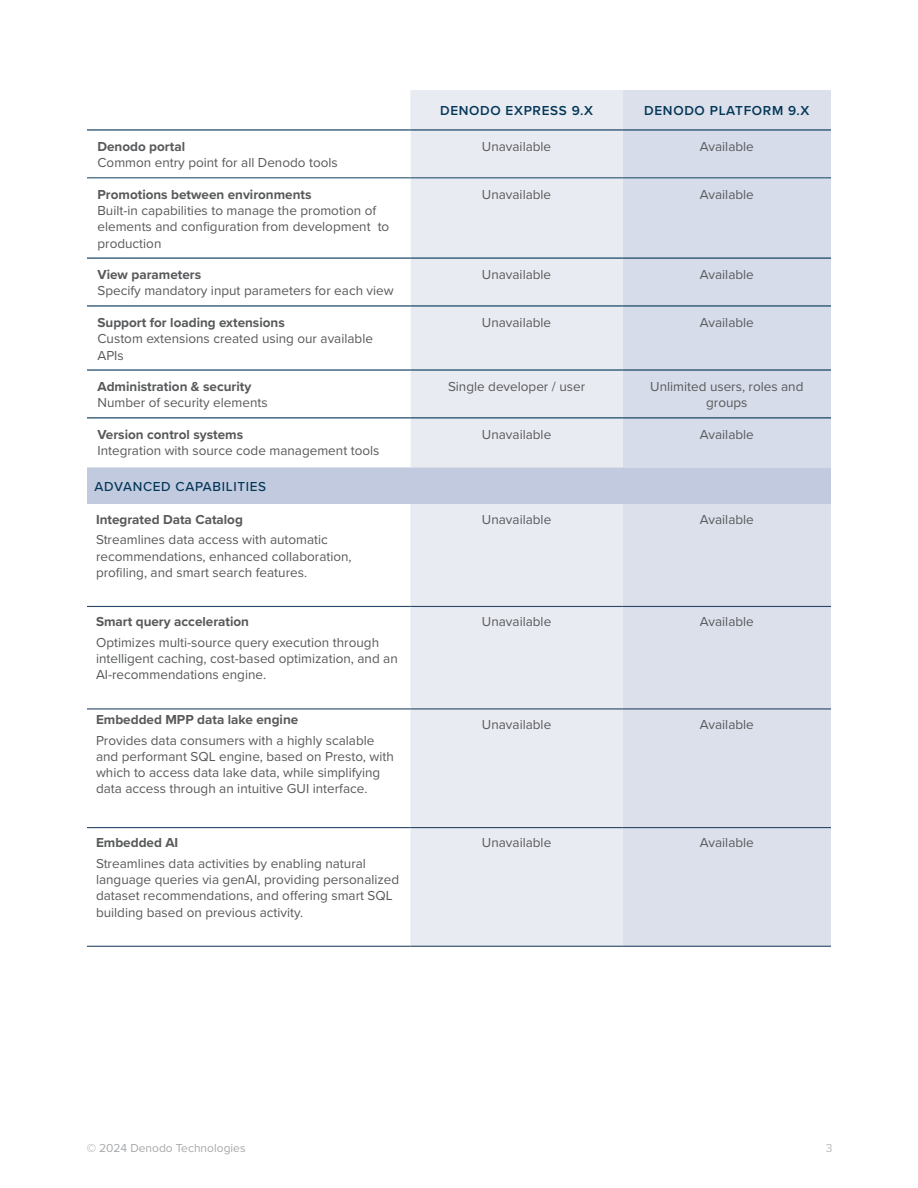
<style>
.page{position:relative;width:918px;height:1188px;background:#fff}
.page>*{position:absolute;margin:0;border:0;box-sizing:border-box;transform-origin:0 0}
.t1{font:13.5px/16.2px "Proxima Nova";color:#58595b}
.t2{font:700 13.5px "Proxima Nova";color:#58595b}
.t3{font:600 13.5px "Proxima Nova";letter-spacing:.05em;color:#033657}
.t4{font:500 13.5px "Proxima Nova";letter-spacing:.05em;color:#033657}
.t5{font:12px "Proxima Nova";color:#a7a9ac}
.t6{font:12px "Proxima Nova";color:#b8babc}
</style>
<div class="page">
<svg style="left:87px;top:605px;width:323px;height:341px"></svg>
<div style="left:410px;top:90px;width:213px;height:856px;background:#e9ebf2"></div>
<div style="left:623px;top:90px;width:208px;height:856px;background:#dbe0eb"></div>
<svg style="left:87px;top:178px;width:323px;height:241px"></svg>
<div style="left:623px;top:131px;width:208px;height:336px;background:#d6dce9"></div>
<div style="left:87px;top:467px;width:744px;height:37px;background:#c1cade"></div>
<hr style="left:87px;top:606px;width:323px;height:1px;background:#2a4868">
<hr style="left:410px;top:606px;width:213px;height:1px;background:#2a4868">
<hr style="left:623px;top:606px;width:208px;height:1px;background:#2a4868">
<hr style="left:87px;top:708px;width:323px;height:1px;background:#2a4868">
<hr style="left:410px;top:708px;width:213px;height:1px;background:#2a4868">
<hr style="left:623px;top:708px;width:208px;height:1px;background:#2a4868">
<hr style="left:87px;top:827px;width:323px;height:1px;background:#2a4868">
<hr style="left:410px;top:827px;width:213px;height:1px;background:#2a4868">
<hr style="left:623px;top:827px;width:208px;height:1px;background:#2a4868">
<hr style="left:87px;top:946px;width:323px;height:1px;background:#2a4868">
<hr style="left:410px;top:946px;width:213px;height:1px;background:#2a4868">
<hr style="left:623px;top:946px;width:208px;height:1px;background:#2a4868">
<hr style="left:87px;top:129px;width:323px;height:2px;background:#033657">
<hr style="left:410px;top:129px;width:213px;height:2px;background:#033657">
<hr style="left:623px;top:129px;width:208px;height:2px;background:#033657">
<hr style="left:87px;top:177px;width:323px;height:1px;background:#295470">
<hr style="left:410px;top:177px;width:213px;height:1px;background:#295470">
<hr style="left:623px;top:177px;width:208px;height:1px;background:#295470">
<hr style="left:87px;top:258px;width:323px;height:1px;background:#033657">
<hr style="left:410px;top:258px;width:213px;height:1px;background:#033657">
<hr style="left:623px;top:258px;width:208px;height:1px;background:#033657">
<hr style="left:87px;top:305px;width:323px;height:2px;background:#033657">
<hr style="left:410px;top:305px;width:213px;height:2px;background:#033657">
<hr style="left:623px;top:305px;width:208px;height:2px;background:#033657">
<hr style="left:87px;top:369px;width:323px;height:2px;background:#033657">
<hr style="left:410px;top:369px;width:213px;height:2px;background:#033657">
<hr style="left:623px;top:369px;width:208px;height:2px;background:#033657">
<hr style="left:87px;top:417px;width:323px;height:1px;background:#033657">
<hr style="left:410px;top:417px;width:213px;height:1px;background:#033657">
<hr style="left:623px;top:417px;width:208px;height:1px;background:#033657">
<p class="t2" style="left:97px;top:137px;width:89px">Denodo portal</p>
<p class="t1" style="left:97px;top:154px;width:242px">Common entry point for all Denodo tools</p>
<p class="t2" style="left:97px;top:184px;width:216px">Promotions between environments</p>
<p class="t1" style="left:97px;top:202px;width:293px">Built-in capabilities to manage the promotion of elements and configuration from development to production</p>
<p class="t2" style="left:97px;top:265px;width:105px">View parameters</p>
<p class="t1" style="left:97px;top:282px;width:298px">Specify mandatory input parameters for each view</p>
<p class="t2" style="left:97px;top:313px;width:189px">Support for loading extensions</p>
<p class="t1" style="left:97px;top:330px;width:277px">Custom extensions created using our available<br>APIs</p>
<p class="t2" style="left:97px;top:377px;width:155px">Administration &amp; security</p>
<p class="t1" style="left:97px;top:394px;width:172px">Number of security elements</p>
<p class="t2" style="left:98px;top:425px;width:147px">Version control systems</p>
<p class="t1" style="left:98px;top:442px;width:284px">Integration with source code management tools</p>
<p class="t4" style="left:95px;top:477px;width:173px">ADVANCED CAPABILITIES</p>
<p class="t2" style="left:96px;top:509px;width:148px">Integrated Data Catalog</p>
<p class="t1" style="left:96px;top:531px;width:257px">Streamlines data access with automatic recommendations, enhanced collaboration, profiling, and smart search features.</p>
<p class="t2" style="left:96px;top:612px;width:155px">Smart query acceleration</p>
<p class="t1" style="left:96px;top:634px;width:303px">Optimizes multi-source query execution through intelligent caching, cost-based optimization, and an<br>AI-recommendations engine.</p>
<p class="t2" style="left:96px;top:710px;width:204px">Embedded MPP data lake engine</p>
<p class="t1" style="left:96px;top:732px;width:299px">Provides data consumers with a highly scalable and performant SQL engine, based on Presto, with which to access data lake data, while simplifying data access through an intuitive GUI interface.</p>
<p class="t2" style="left:96px;top:833px;width:84px">Embedded AI</p>
<p class="t1" style="left:96px;top:855px;width:305px">Streamlines data activities by enabling natural language queries via genAI, providing personalized dataset recommendations, and offering smart SQL building based on previous activity.</p>
<p class="t3" style="left:440px;top:101px;width:154px">DENODO EXPRESS 9.X</p>
<p class="t3" style="left:644px;top:101px;width:167px">DENODO PLATFORM 9.X</p>
<p class="t1" style="left:482px;top:138px;width:71px">Unavailable</p>
<p class="t1" style="left:700px;top:138px;width:55px">Available</p>
<p class="t1" style="left:482px;top:186px;width:71px">Unavailable</p>
<p class="t1" style="left:700px;top:186px;width:55px">Available</p>
<p class="t1" style="left:482px;top:266px;width:71px">Unavailable</p>
<p class="t1" style="left:700px;top:266px;width:55px">Available</p>
<p class="t1" style="left:482px;top:314px;width:71px">Unavailable</p>
<p class="t1" style="left:700px;top:314px;width:55px">Available</p>
<p class="t1" style="left:448px;top:378px;width:139px">Single developer / user</p>
<p class="t1" style="left:650px;top:378px;width:155px;text-align:center">Unlimited users, roles and groups</p>
<p class="t1" style="left:482px;top:426px;width:71px">Unavailable</p>
<p class="t1" style="left:700px;top:426px;width:55px">Available</p>
<p class="t1" style="left:482px;top:511px;width:71px">Unavailable</p>
<p class="t1" style="left:700px;top:511px;width:55px">Available</p>
<p class="t1" style="left:482px;top:613px;width:71px">Unavailable</p>
<p class="t1" style="left:700px;top:613px;width:55px">Available</p>
<p class="t1" style="left:482px;top:715px;width:71px">Unavailable</p>
<p class="t1" style="left:700px;top:715px;width:55px">Available</p>
<p class="t1" style="left:482px;top:834px;width:71px">Unavailable</p>
<p class="t1" style="left:700px;top:834px;width:55px">Available</p>
<p class="t5" style="left:87px;top:1139px;width:160px">© 2024 Denodo Technologies</p>
<p class="t6" style="left:826px;top:1139px;width:8px">3</p>
</div>
